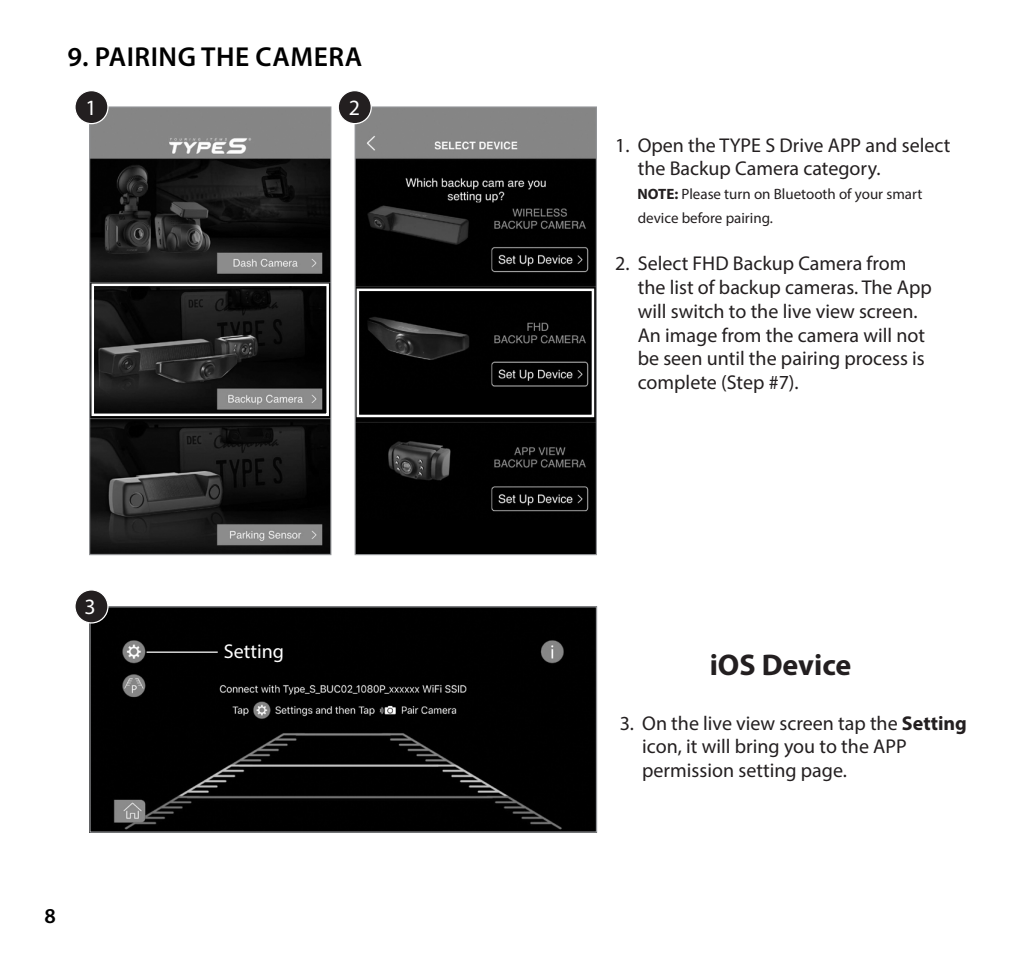
<style>
.page{position:relative;width:1028px;height:957px;background:#fff}
.page>*{position:absolute;margin:0;border:0;box-sizing:border-box;transform-origin:0 0}
.t1{font:700 30px "Myriad Pro";color:#231f20}
.Charper_for_contents{font:600 27.5px "Myriad Pro";letter-spacing:.02em;color:#000}
.t2{font:22px "Myriad Pro";color:#fff}
.t3{font:600 21.25px "Myriad Pro";color:#000}
.t4{font:20px/23.8px "Myriad Pro";color:#231f20}
.t5{font:20px "Myriad Pro";color:#fff}
.t6{font:15px/23.8px "Myriad Pro";color:#231f20}
.s1{font-weight:700}
</style>
<div class="page">
<img style="left:91px;top:108px;width:238px;height:445px">
<div style="left:89px;top:106px;width:242px;height:449px;border:1px solid #939598"></div>
<img style="left:356px;top:108px;width:239px;height:445px">
<div style="left:354px;top:106px;width:243px;height:449px;border:1px solid #939598"></div>
<img style="left:91px;top:608px;width:504px;height:223px">
<div style="left:89px;top:606px;width:508px;height:227px;border:1px solid #939598"></div>
<div style="left:75px;top:590px;width:33px;height:33px;background:#231f20;border-radius:50%"></div>
<div style="left:74px;top:589px;width:35px;height:34px;border:1px solid #fff;border-radius:50%"></div>
<div style="left:75px;top:91px;width:33px;height:33px;background:#231f20;border-radius:50%"></div>
<div style="left:74px;top:90px;width:35px;height:34px;border:1px solid #fff;border-radius:50%"></div>
<div style="left:338px;top:91px;width:33px;height:33px;background:#231f20;border-radius:50%"></div>
<div style="left:337px;top:90px;width:35px;height:34px;border:1px solid #fff;border-radius:50%"></div>
<div style="left:91px;top:283px;width:238px;height:133px;border:2px solid #fff"></div>
<div style="left:356px;top:288px;width:238px;height:129px;border:2px solid #fff"></div>
<hr style="left:147px;top:651px;width:71px;height:2px;background:#fff">
<p class="Charper_for_contents" style="left:68px;top:39px;width:296px">9. PAIRING THE CAMERA</p>
<p class="t2" style="left:86px;top:94px;width:13px">1</p>
<p class="t2" style="left:349px;top:94px;width:13px">2</p>
<p class="t2" style="left:84px;top:593px;width:13px">3</p>
<p class="t3" style="left:45px;top:902px;width:13px">8</p>
<p class="t5" style="left:224px;top:639px;width:62px">Setting</p>
<p class="t4" style="left:637px;top:133px;width:314px;text-indent:-22px">1. Open the TYPE S Drive APP and select the Backup Camera category.</p>
<p class="t6" style="left:637px;top:182px;width:286px"><span class="s1">NOTE:</span> Please turn on Bluetooth of your smart device before pairing.</p>
<p class="t4" style="left:637px;top:251px;width:296px;text-indent:-22px">2. Select FHD Backup Camera from the list of backup cameras. The App will switch to the live view screen.<br>An image from the camera will not be seen until the pairing process is complete (Step #7).</p>
<p class="t1" style="left:709px;top:645px;width:143px">iOS Device</p>
<p class="t4" style="left:642px;top:710px;width:326px;text-indent:-22px">3. On the live view screen tap the <span class="s1">Setting </span>icon, it will bring you to the APP permission setting page.</p>
</div>
